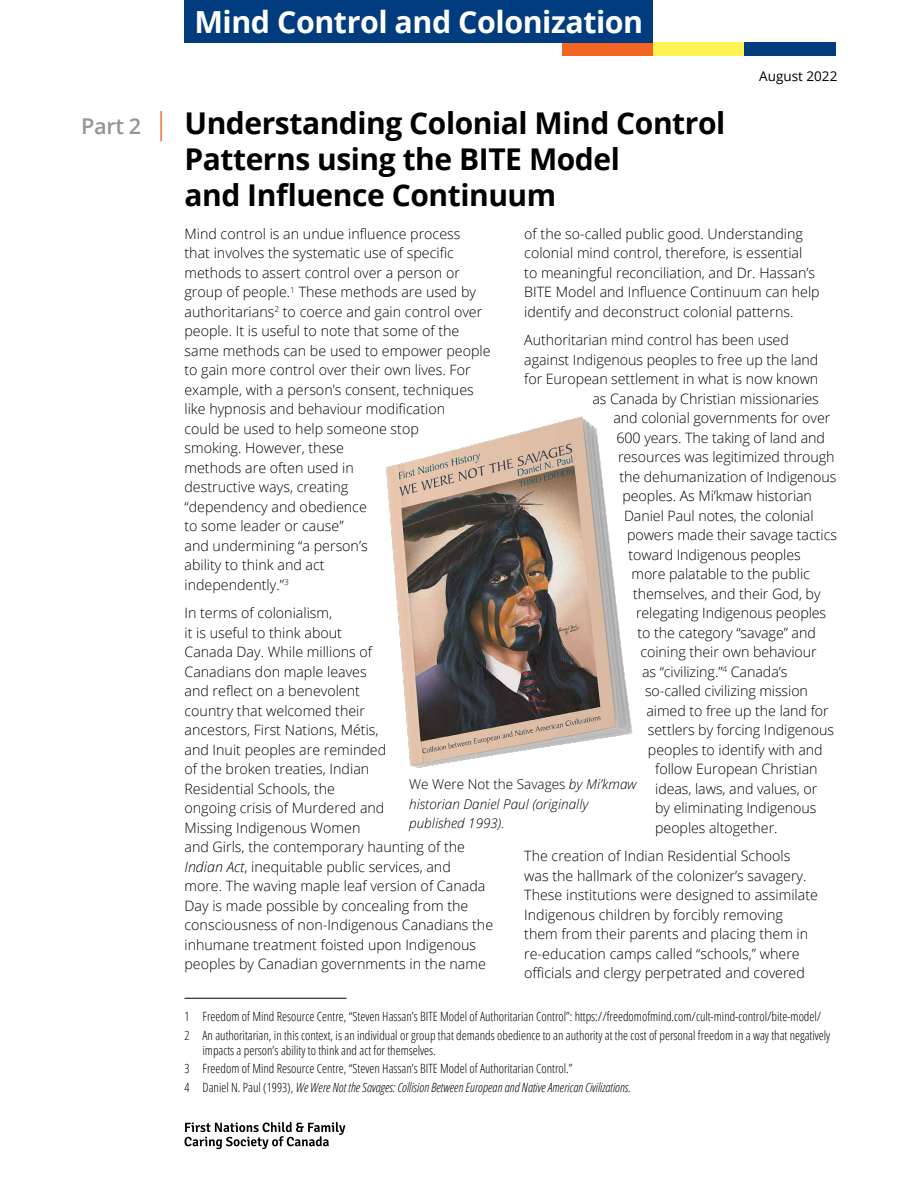
<style>
.page{position:relative;width:918px;height:1188px;background:#fff}
.page>*{position:absolute;margin:0;border:0;box-sizing:border-box;transform-origin:0 0}
.t1{font:700 30.45px "Open Sans";letter-spacing:-.015em;color:#fff}
.t2{font:700 30px/36px "Open Sans";letter-spacing:-.015em;color:#000}
.t3{font:300 14.25px/19.5px "Open Sans";color:#000}
.t4{font:italic 300 13.5px/19.5px "Open Sans";color:#000}
.t5{font:13.5px "Open Sans";color:#000}
.t6{font:300 condensed 12.75px/18.8px "Open Sans";color:#000}
.s1{font-weight:600;font-size:21.75px;color:#939598}
.s2{font-weight:300;color:#f26522}
.s3{font-style:italic}
.s4{font-style:normal}
</style>
<div class="page">
<div style="left:562px;top:43px;width:91px;height:13px;background:#f26522"></div>
<div style="left:653px;top:43px;width:92px;height:13px;background:#fff453"></div>
<div style="left:745px;top:43px;width:91px;height:13px;background:#003c7e"></div>
<hr style="left:184px;top:998px;width:162px;height:1px;background:#000">
<div style="left:184px;top:0;width:469px;height:43px;background:#003c7e"></div>
<img style="left:386px;top:416px;width:247px;height:352px">
<svg style="left:185px;top:1122px;width:160px;height:27px"></svg>
<h1 class="t1" style="left:194px;top:1px;width:450px">Mind Control and Colonization</h1>
<p class="t5" style="left:759px;top:67px;width:80px">August 2022</p>
<h2 class="t2" style="left:185px;top:104px;width:542px;text-indent:-104px"><span class="s1">Part 2</span> <span class="s2">|</span> Understanding Colonial Mind Control<br>Patterns using the BITE Model<br>and Influence Continuum</h2>
<p class="t3" style="left:184px;top:224px;width:308px">Mind control is an undue influence process<br>that involves the systematic use of specific methods to assert control over a person or group of people.<sup>1</sup> These methods are used by authoritarians<sup>2</sup> to coerce and gain control over people. It is useful to note that some of the same methods can be used to empower people to gain more control over their own lives. For example, with a person’s consent, techniques like hypnosis and behaviour modification<br>could be used to help someone stop<br>smoking. However, these<br>methods are often used in<br>destructive ways, creating<br>“dependency and obedience<br>to some leader or cause”<br>and undermining “a person’s<br>ability to think and act<br>independently.”<sup>3</sup></p>
<p class="t3" style="left:184px;top:603px;width:310px">In terms of colonialism,<br>it is useful to think about<br>Canada Day. While millions of<br>Canadians don maple leaves<br>and reflect on a benevolent<br>country that welcomed their<br>ancestors, First Nations, Métis,<br>and Inuit peoples are reminded<br>of the broken treaties, Indian<br>Residential Schools, the<br>ongoing crisis of Murdered and<br>Missing Indigenous Women<br>and Girls, the contemporary haunting of the <span class="s3">Indian Act</span>, inequitable public services, and<br>more. The waving maple leaf version of Canada Day is made possible by concealing from the consciousness of non-Indigenous Canadians the inhumane treatment foisted upon Indigenous peoples by Canadian governments in the name</p>
<p class="t6" style="left:184px;top:1007px;width:647px">1 Freedom of Mind Resource Centre, “Steven Hassan’s BITE Model of Authoritarian Control”: https://freedomofmind.com/cult-mind-control/bite-model/<br>2 An authoritarian, in this context, is an individual or group that demands obedience to an authority at the cost of personal freedom in a way that negatively</p>
<p class="t6" style="left:184px;top:1040px;width:448px;text-indent:18px">impacts a person’s ability to think and act for themselves.<br>3 Freedom of Mind Resource Centre, “Steven Hassan’s BITE Model of Authoritarian Control.”<br>4 Daniel N. Paul (1993), <span class="s3">We Were Not the Savages: Collision Between European and Native American Civilizations.</span></p>
<p class="t3" style="left:524px;top:224px;width:297px">of the so-called public good. Understanding colonial mind control, therefore, is essential<br>to meaningful reconciliation, and Dr. Hassan’s BITE Model and Influence Continuum can help identify and deconstruct colonial patterns.</p>
<p class="t3" style="left:524px;top:330px;width:266px">Authoritarian mind control has been used</p>
<p class="t3" style="left:524px;top:350px;width:296px">against Indigenous peoples to free up the land</p>
<p class="t3" style="left:524px;top:369px;width:296px">for European settlement in what is now known</p>
<p class="t3" style="left:592px;top:389px;width:228px">as Canada by Christian missionaries</p>
<p class="t3" style="left:613px;top:408px;width:218px">and colonial governments for over</p>
<p class="t3" style="left:617px;top:428px;width:210px">600 years. The taking of land and</p>
<p class="t3" style="left:618px;top:447px;width:218px">resources was legitimized through</p>
<p class="t3" style="left:619px;top:467px;width:219px">the dehumanization of Indigenous</p>
<p class="t3" style="left:623px;top:486px;width:191px">peoples. As Mi’kmaw historian</p>
<p class="t3" style="left:624px;top:506px;width:191px">Daniel Paul notes, the colonial</p>
<p class="t3" style="left:627px;top:525px;width:212px">powers made their savage tactics</p>
<p class="t3" style="left:629px;top:545px;width:174px">toward Indigenous peoples</p>
<p class="t3" style="left:632px;top:564px;width:180px">more palatable to the public</p>
<p class="t3" style="left:633px;top:584px;width:189px">themselves, and their God, by</p>
<p class="t3" style="left:636px;top:603px;width:192px">relegating Indigenous peoples</p>
<p class="t3" style="left:638px;top:622px;width:180px">to the category “savage” and</p>
<p class="t3" style="left:641px;top:642px;width:178px">coining their own behaviour</p>
<p class="t3" style="left:642px;top:661px;width:147px">as “civilizing.”<sup>4</sup> Canada’s</p>
<p class="t3" style="left:645px;top:681px;width:165px">so-called civilizing mission</p>
<p class="t3" style="left:647px;top:701px;width:184px">aimed to free up the land for</p>
<p class="t3" style="left:648px;top:720px;width:188px">settlers by forcing Indigenous</p>
<p class="t3" style="left:648px;top:740px;width:176px">peoples to identify with and</p>
<p class="t3" style="left:655px;top:759px;width:164px">follow European Christian</p>
<p class="t3" style="left:655px;top:779px;width:164px">ideas, laws, and values, or</p>
<p class="t3" style="left:655px;top:798px;width:163px">by eliminating Indigenous</p>
<p class="t3" style="left:655px;top:818px;width:124px">peoples altogether.</p>
<p class="t3" style="left:524px;top:846px;width:295px">The creation of Indian Residential Schools was the hallmark of the colonizer’s savagery.<br>These institutions were designed to assimilate Indigenous children by forcibly removing them from their parents and placing them in re-education camps called “schools,” where officials and clergy perpetrated and covered</p>
<p class="t4" style="left:409px;top:774px;width:229px"><span class="s4">We Were Not the Savages</span> by Mi’kmaw historian Daniel Paul (originally published 1993).</p>
</div>
